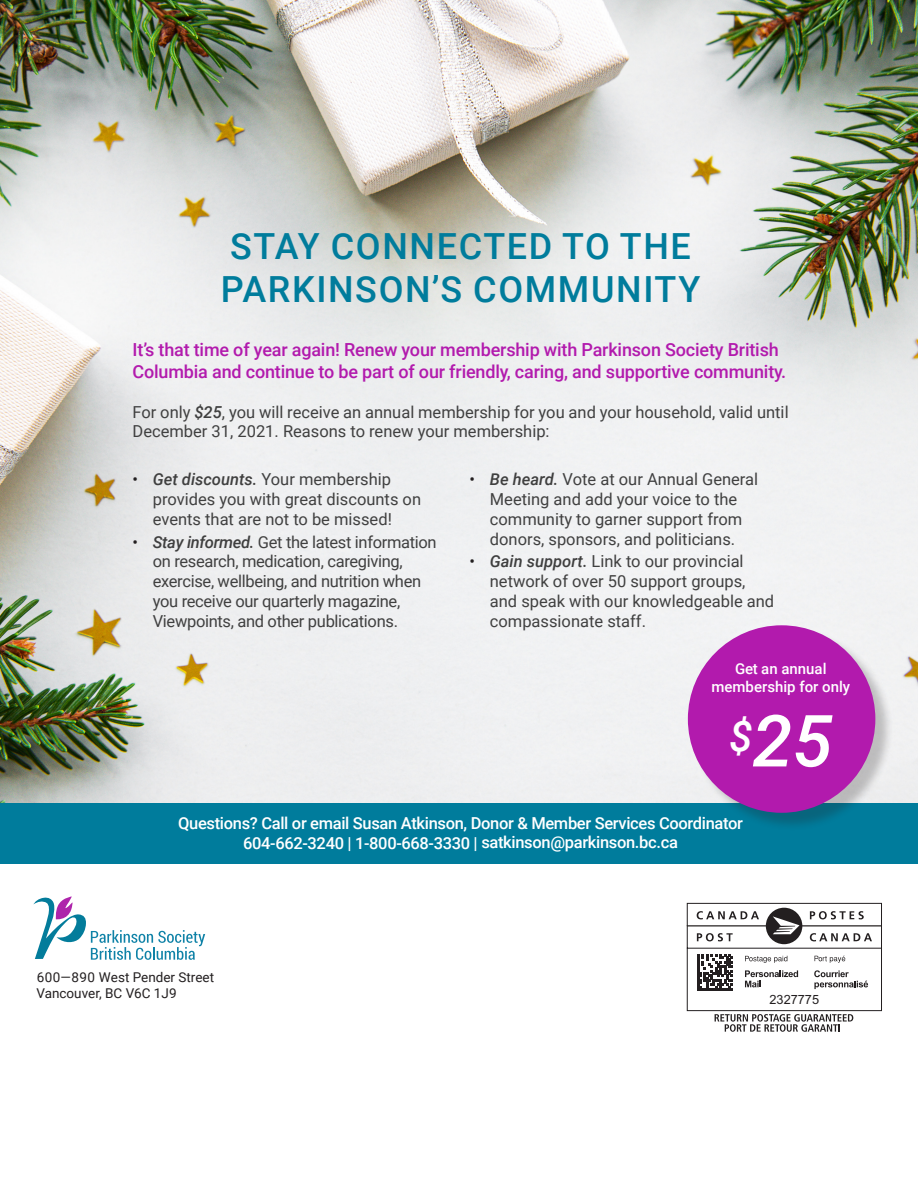
<style>
.page{position:relative;width:918px;height:1188px;background:#fff}
.page>*{position:absolute;margin:0;border:0;box-sizing:border-box;transform-origin:0 0}
.t1{font:italic 500 72px "Roboto";color:#fff}
.t2{font:500 36px/43.2px "Roboto";letter-spacing:.045em;color:#007c9c}
.t3{font:500 18px/21.6px "Roboto";letter-spacing:-.01em;color:#b21aad}
.t4{font:16.5px/19.8px "Roboto";color:#404040}
.t5{font:16.5px/19.8px "Roboto";letter-spacing:-.02em;color:#404040}
.t6{font:500 16.5px "Roboto";letter-spacing:-.02em;color:#fff}
.t7{font:500 15px/18px "Roboto";color:#fff;text-align:center}
.t8{font:13.5px/16.2px "Roboto";color:#231f20}
.t9{font:12.75px "Arial";color:#231f20}
.s1{font-weight:500;font-style:italic;color:#3f3f3f}
.s2{color:#231f20}
</style>
<div class="page">
<svg style="left:686px;top:903px;width:196px;height:129px"></svg>
<svg style="left:33px;top:897px;width:172px;height:63px"></svg>
<div style="left:0;top:801px;width:918px;height:63px;background:#007c9c"></div>
<img style="left:0;top:0;width:918px;height:802px">
<div style="left:690px;top:628px;width:204px;height:203px;background:#231f20;opacity:.25"></div>
<div style="left:688px;top:625px;width:187px;height:188px;background:#b21aad;border-radius:50%"></div>
<p class="t2" style="left:221px;top:223px;width:481px">STAY CONNECTED TO THE<br>PARKINSON’S COMMUNITY</p>
<p class="t3" style="left:133px;top:338px;width:655px">It’s that time of year again! Renew your membership with Parkinson Society British<br>Columbia and continue to be part of our friendly, caring, and supportive community.</p>
<p class="t4" style="left:133px;top:401px;width:658px">For only <span class="s1">$25</span>, you will receive an annual membership for you and your household, valid until<br>December 31, 2021. Reasons to renew your membership:</p>
<p class="t4" style="left:153px;top:469px;width:270px;text-indent:-20px"><span class="s2">•</span> <span class="s1">Get discounts.</span> Your membership provides you with great discounts on events that are not to be missed!</p>
<p class="t5" style="left:153px;top:531px;width:285px;text-indent:-20px"><span class="s2">•</span> <span class="s1">Stay informed.</span> Get the latest information on research, medication, caregiving, exercise, wellbeing, and nutrition when you receive our quarterly magazine, Viewpoints, and other publications.</p>
<p class="t4" style="left:470px;top:469px;width:290px;text-align:center"><span class="s2">•</span> <span class="s1">Be heard.</span> Vote at our Annual General Meeting and add your voice to the community to garner support from donors, sponsors, and politicians.</p>
<p class="t4" style="left:490px;top:551px;width:286px;text-indent:-20px"><span class="s2">•</span> <span class="s1">Gain support.</span> Link to our provincial network of over 50 support groups, and speak with our knowledgeable and compassionate staff.</p>
<p class="t7" style="left:711px;top:659px;width:140px">Get an annual membership for only</p>
<p class="t1" style="left:729px;top:690px;width:105px"><sup>$</sup>25</p>
<p class="t6" style="left:178px;top:811px;width:566px">Questions? Call or email Susan Atkinson, Donor &amp; Member Services Coordinator</p>
<p class="t6" style="left:243px;top:831px;width:436px">604-662-3240 | 1-800-668-3330 | satkinson@parkinson.bc.ca</p>
<p class="t8" style="left:36px;top:968px;width:179px">600—890 West Pender Street<br>Vancouver, BC V6C 1J9</p>
<p class="t9" style="left:770px;top:991px;width:51px">2327775</p>
</div>
